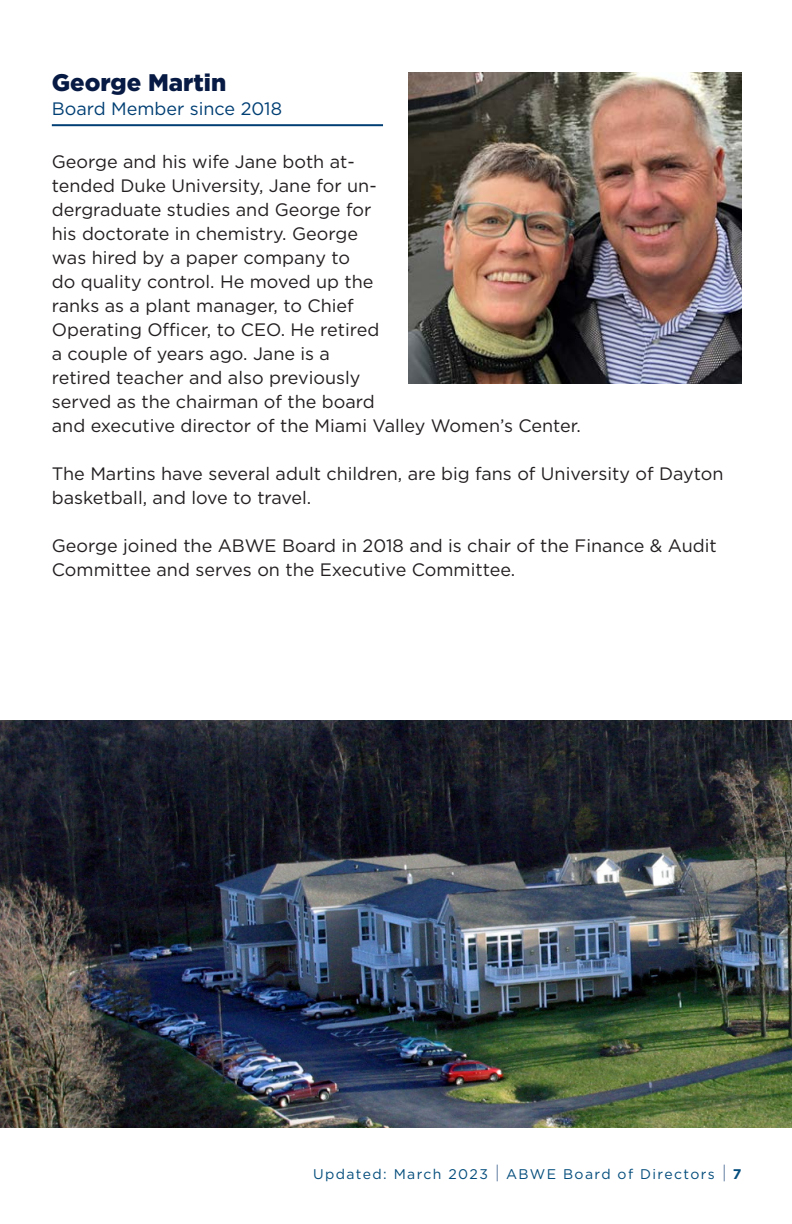
<style>
.page{position:relative;width:792px;height:1224px;background:#fff}
.page>*{position:absolute;margin:0;border:0;box-sizing:border-box;transform-origin:0 0}
.Gotham_Bold_blue_15p{font:900 24px "Gotham";color:#071a43}
.Body_Copy{font:18px/24px "Gotham";color:#231f20}
.paragraph_headers_12{font:18px "Gotham";color:#003f74}
.t1{font:14px "Gotham";letter-spacing:.1em;color:#044d7c}
.s1{font-weight:300;font-size:18px;color:#41638e}
.s2{font-weight:700}
</style>
<div class="page">
<hr style="left:52px;top:124px;width:331px;height:2px;background:#003f74">
<img style="left:408px;top:72px;width:334px;height:312px">
<img style="left:0;top:720px;width:792px;height:408px">
<p class="Gotham_Bold_blue_15p" style="left:52px;top:66px;width:176px">George Martin</p>
<p class="paragraph_headers_12" style="left:52px;top:97px;width:232px">Board Member since 2018</p>
<p class="Body_Copy" style="left:52px;top:149px;width:531px">George and his wife Jane both at-<br>tended Duke University, Jane for un-<br>dergraduate studies and George for<br>his doctorate in chemistry. George<br>was hired by a paper company to<br>do quality control. He moved up the<br>ranks as a plant manager, to Chief<br>Operating Officer, to CEO. He retired<br>a couple of years ago. Jane is a<br>retired teacher and also previously<br>served as the chairman of the board<br>and executive director of the Miami Valley Women’s Center.</p>
<p class="Body_Copy" style="left:52px;top:461px;width:673px">The Martins have several adult children, are big fans of University of Dayton basketball, and love to travel.</p>
<p class="Body_Copy" style="left:52px;top:533px;width:666px">George joined the ABWE Board in 2018 and is chair of the Finance &amp; Audit<br>Committee and serves on the Executive Committee.</p>
<p class="t1" style="left:313px;top:1165px;width:430px">Updated: March 2023 <span class="s1">|</span> ABWE Board of Directors <span class="s1">|</span> <span class="s2">7</span></p>
</div>
